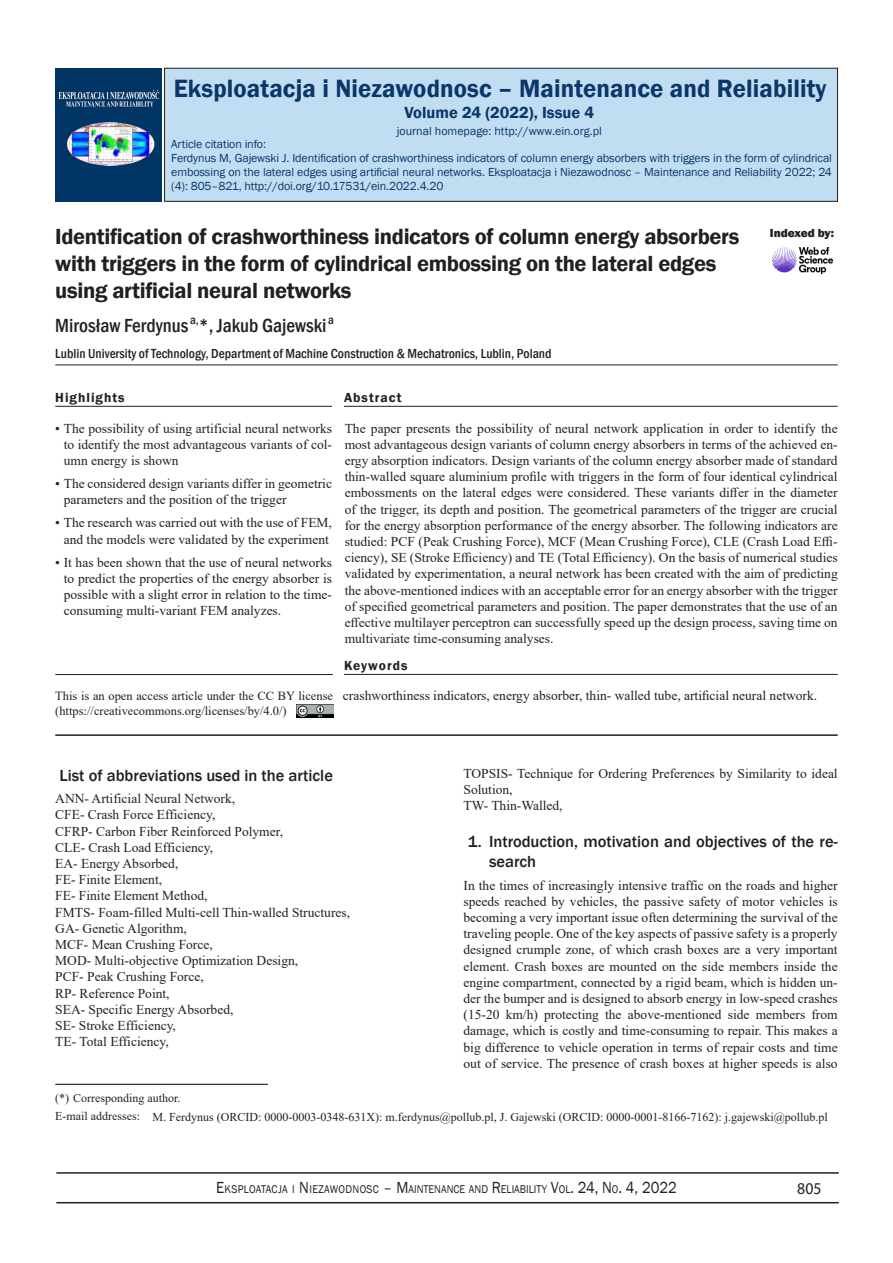
<style>
.page{position:relative;width:893px;height:1263px;background:#fff}
.page>*{position:absolute;margin:0;border:0;box-sizing:border-box;transform-origin:0 0}
.t1{font:600 25.8px "Franklin Gothic";letter-spacing:.005em;color:#0b366a;scale:.96 1}
.t2{font:600 22.5px/27px "Franklin Gothic";letter-spacing:-.015em;color:#231f20}
.t3{font:500 condensed 19.5px "Franklin Gothic";color:#231f20}
.t4{font:500 16.5px/19.8px "Franklin Gothic";color:#231f20}
.t5{font:600 16.5px "Franklin Gothic";color:#0b366a}
.t6{font:16.5px "Myriad Pro";color:#231f20;scale:.96 1}
.t7{font:13.5px/16.2px "Times New Roman";color:#231f20;text-align:justify}
.t8{font:500 condensed 13.5px "Franklin Gothic";color:#231f20}
.t9{font:600 13.5px "Franklin Gothic";letter-spacing:.075em;color:#231f20}
.t10{font:12.45px/15px "Times New Roman";color:#231f20}
.t11{font:12px/14.4px "Franklin Gothic";letter-spacing:-.01em;color:#0b366a;text-align:justify}
.t12{font:12px/18.5px "Times New Roman";color:#231f20}
.t13{font:800 12px "Franklin Gothic";letter-spacing:-.005em;color:#231f20}
.t14{font:11.55px "Franklin Gothic";color:#231f20;scale:.9 1}
.s1{font-size:16.5px}
</style>
<div class="page">
<hr style="left:56px;top:1172px;width:783px;height:2px;background:#231f20">
<hr style="left:56px;top:1202px;width:783px;height:1px;background:#231f20">
<div style="left:165px;top:68px;width:672px;height:133px;background:#c1ddf2"></div>
<div style="left:164px;top:68px;width:674px;height:133px;border:1px solid #231f20"></div>
<img style="left:55px;top:68px;width:106px;height:134px">
<img style="left:772px;top:247px;width:62px;height:28px">
<hr style="left:55px;top:1084px;width:213px;height:1px;background:#231f20">
<hr style="left:55px;top:406px;width:277px;height:1px;background:#231f20">
<hr style="left:344px;top:406px;width:494px;height:1px;background:#231f20">
<hr style="left:55px;top:364px;width:783px;height:1px;background:#231f20">
<hr style="left:55px;top:734px;width:783px;height:2px;background:#231f20">
<hr style="left:344px;top:674px;width:494px;height:1px;background:#231f20">
<hr style="left:55px;top:674px;width:278px;height:1px;background:#231f20">
<img style="left:296px;top:704px;width:37px;height:13px">
<h1 class="t1" style="left:174px;top:73px;width:682px">Eksploatacja i Niezawodnosc – Maintenance and Reliability</h1>
<p class="t5" style="left:405px;top:102px;width:191px">Volume 24 (2022), Issue 4</p>
<p class="t11" style="left:397px;top:124px;width:207px">journal homepage: http://www.ein.org.pl</p>
<p class="t11" style="left:171px;top:137px;width:96px">Article citation info:</p>
<p class="t11" style="left:171px;top:151px;width:662px">Ferdynus M, Gajewski J. Identification of crashworthiness indicators of column energy absorbers with triggers in the form of cylindrical embossing on the lateral edges using artificial neural networks. Eksploatacja i Niezawodnosc – Maintenance and Reliability 2022; 24 (4): 805–821, http://doi.org/10.17531/ein.2022.4.20</p>
<h2 class="t2" style="left:55px;top:224px;width:686px">Identification of crashworthiness indicators of column energy absorbers with triggers in the form of cylindrical embossing on the lateral edges using artificial neural networks</h2>
<h3 class="t3" style="left:55px;top:312px;width:280px">Mirosław Ferdynus <sup>a,</sup>*, Jakub Gajewski <sup>a</sup></h3>
<p class="t8" style="left:55px;top:345px;width:498px">Lublin University of Technology, Department of Machine Construction &amp; Mechatronics, Lublin, Poland</p>
<p class="t13" style="left:770px;top:225px;width:66px">Indexed by:</p>
<p class="t9" style="left:55px;top:389px;width:71px">Highlights</p>
<p class="t9" style="left:344px;top:389px;width:59px">Abstract</p>
<p class="t7" style="left:64px;top:420px;width:270px;text-indent:-9px">• The possibility of using artificial neural networks to identify the most advantageous variants of col&shy;umn energy is shown</p>
<p class="t7" style="left:64px;top:475px;width:270px;text-indent:-9px">• The considered design variants differ in geometric parameters and the position of the trigger</p>
<p class="t7" style="left:55px;top:514px;width:278px;text-align:center">• The research was carried out with the use of FEM, and the models were validated by the experiment</p>
<p class="t7" style="left:64px;top:553px;width:270px;text-indent:-9px">• It has been shown that the use of neural networks to predict the properties of the energy absorber is possible with a slight error in relation to the time&shy;consuming multi-variant FEM analyzes.</p>
<p class="t7" style="left:345px;top:420px;width:494px">The paper presents the possibility of neural network application in order to identify the most advantageous design variants of column energy absorbers in terms of the achieved en&shy;ergy absorption indicators. Design variants of the column energy absorber made of standard thin-walled square aluminium profile with triggers in the form of four identical cylindrical embossments on the lateral edges were considered. These variants differ in the diameter of the trigger, its depth and position. The geometrical parameters of the trigger are crucial for the energy absorption performance of the energy absorber. The following indicators are studied: PCF (Peak Crushing Force), MCF (Mean Crushing Force), CLE (Crash Load Effi&shy;ciency), SE (Stroke Efficiency) and TE (Total Efficiency). On the basis of numerical studies validated by experimentation, a neural network has been created with the aim of predicting the above-mentioned indices with an acceptable error for an energy absorber with the trigger of specified geometrical parameters and position. The paper demonstrates that the use of an effective multilayer perceptron can successfully speed up the design process, saving time on multivariate time-consuming analyses.</p>
<p class="t10" style="left:55px;top:688px;width:279px">This is an open access article under the CC BY license (https://creativecommons.org/licenses/by/4.0/)</p>
<p class="t9" style="left:344px;top:657px;width:65px">Keywords</p>
<p class="t7" style="left:343px;top:687px;width:476px">crashworthiness indicators, energy absorber, thin- walled tube, artificial neural network.</p>
<p class="t4" style="left:60px;top:765px;width:275px">List of abbreviations used in the article</p>
<p class="t7" style="left:55px;top:790px;width:296px;text-align:left">ANN- Artificial Neural Network,<br>CFE- Crash Force Efficiency,<br>CFRP- Carbon Fiber Reinforced Polymer,<br>CLE- Crash Load Efficiency,<br>EA- Energy Absorbed,<br>FE- Finite Element,<br>FE- Finite Element Method,<br>FMTS- Foam-filled Multi-cell Thin-walled Structures,<br>GA- Genetic Algorithm,<br>MCF- Mean Crushing Force,<br>MOD- Multi-objective Optimization Design,<br>PCF- Peak Crushing Force,<br>RP- Reference Point,<br>SEA- Specific Energy Absorbed,<br>SE- Stroke Efficiency,<br>TE- Total Efficiency,</p>
<p class="t7" style="left:463px;top:765px;width:376px;text-align:left">TOPSIS- Technique for Ordering Preferences by Similarity to ideal<br>Solution,<br>TW- Thin-Walled,</p>
<p class="t4" style="left:489px;top:832px;width:350px;text-indent:-21px">1. Introduction, motivation and objectives of the re&shy;search</p>
<p class="t7" style="left:463px;top:876px;width:376px">In the times of increasingly intensive traffic on the roads and higher speeds reached by vehicles, the passive safety of motor vehicles is becoming a very important issue often determining the survival of the traveling people. One of the key aspects of passive safety is a properly designed crumple zone, of which crash boxes are a very important element. Crash boxes are mounted on the side members inside the engine compartment, connected by a rigid beam, which is hidden un&shy;der the bumper and is designed to absorb energy in low-speed crashes (15-20 km/h) protecting the above-mentioned side members from damage, which is costly and time-consuming to repair. This makes a big difference to vehicle operation in terms of repair costs and time out of service. The presence of crash boxes at higher speeds is also</p>
<p class="t12" style="left:55px;top:1088px;width:127px">(*) Corresponding author.<br>E-mail addresses:</p>
<p class="t12" style="left:152px;top:1107px;width:677px">M. Ferdynus (ORCID: 0000-0003-0348-631X): m.ferdynus@pollub.pl, J. Gajewski (ORCID: 0000-0001-8166-7162): j.gajewski@pollub.pl</p>
<p class="t14" style="left:216px;top:1182px;width:513px"><span class="s1">E</span>KSPLOATACJA I <span class="s1">N</span>IEZAWODN OSC <span class="s1">– M</span>AINTENANCE AN D <span class="s1">R</span>ELIABILITY <span class="s1">V</span>OL<span class="s1">. 24, N</span>O<span class="s1">. 4, 2022</span></p>
<p class="t6" style="left:797px;top:1178px;width:27px">805</p>
</div>
